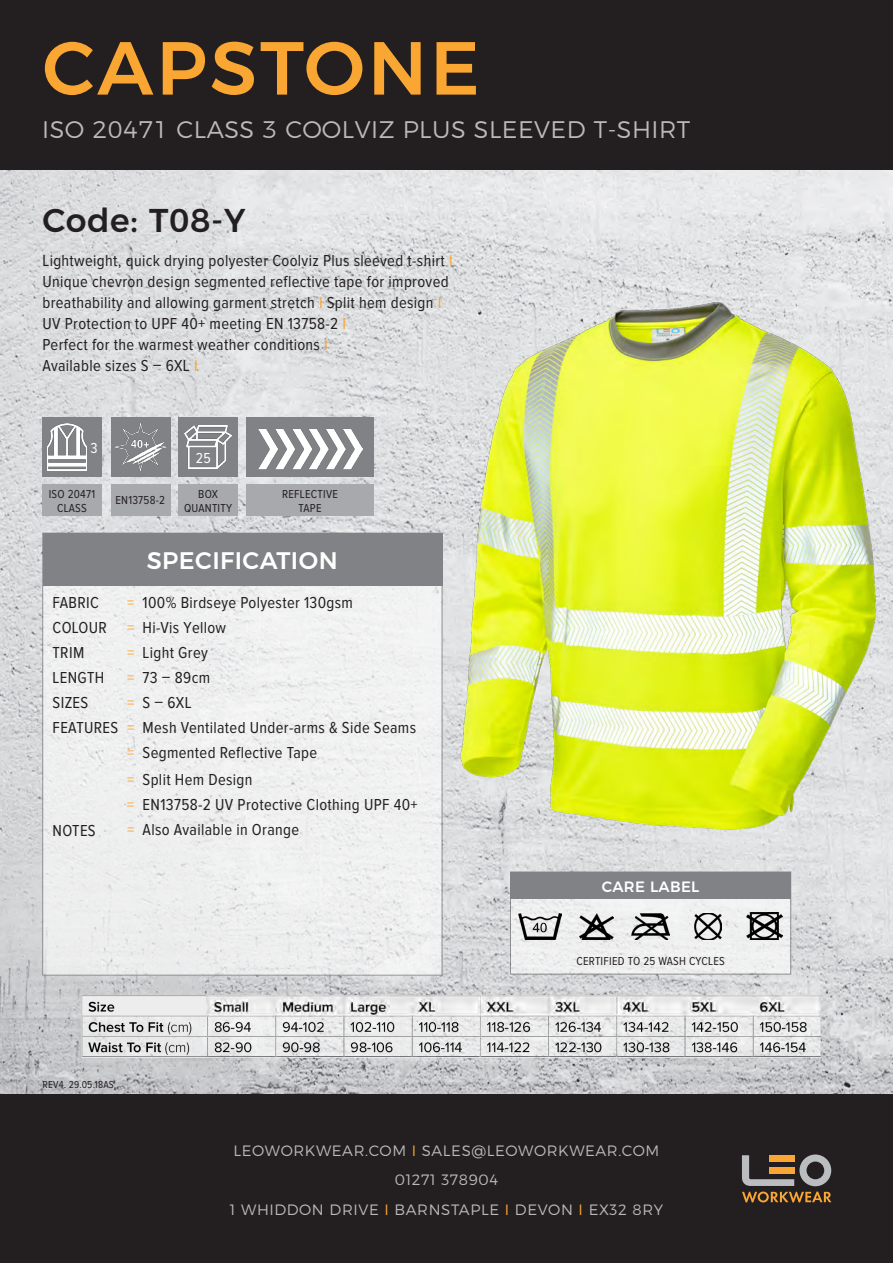
<style>
.page{position:relative;width:893px;height:1263px;background:#fff}
.page>*{position:absolute;margin:0;border:0;box-sizing:border-box;transform-origin:0 0}
.t1{font:500 75px "Montserrat";letter-spacing:.04em;color:#faa633}
.t2{font:500 33px "Montserrat";letter-spacing:.02em;color:#231f20}
.subhead{font:300 24px "Montserrat";letter-spacing:.02em;color:#bababc}
.subhead-2{font:500 24px "Montserrat";letter-spacing:.02em;color:#fff}
.body{font:16.5px/21px "Proxima Nova Cond";letter-spacing:.02em;color:#231f20}
.body-2{font:300 15px "Montserrat";letter-spacing:.04em;color:#bababc}
.subhead-3{font:500 15px "Montserrat";letter-spacing:.02em;color:#fff}
.body-3{font:15px "Proxima Nova Cond";color:#fff}
.body-4{font:12px/13.5px "Proxima Nova Cond";letter-spacing:.02em;color:#231f20;text-align:center}
.body-5{font:10.5px "Proxima Nova Cond";letter-spacing:.02em;color:#231f20}
.s1{color:#faa633}
</style>
<div class="page">
<img style="left:0;top:169px;width:893px;height:925px">
<div style="left:510px;top:872px;width:281px;height:102px;background:#eff0f1"></div>
<div style="left:43px;top:533px;width:399px;height:442px;background:#efeff0"></div>
<div style="left:0;top:0;width:893px;height:169px;background:#231f20"></div>
<div style="left:0;top:1094px;width:893px;height:169px;background:#231f20"></div>
<div style="left:43px;top:533px;width:399px;height:53px;background:#808285"></div>
<div style="left:510px;top:872px;width:281px;height:27px;background:#808285"></div>
<img style="left:207px;top:992px;width:613px;height:67px">
<img style="left:81px;top:992px;width:124px;height:67px">
<svg style="left:742px;top:1155px;width:89px;height:47px"></svg>
<img style="left:519px;top:913px;width:42px;height:27px">
<img style="left:579px;top:913px;width:35px;height:27px">
<img style="left:632px;top:913px;width:37px;height:27px">
<img style="left:694px;top:913px;width:28px;height:27px">
<img style="left:747px;top:913px;width:35px;height:27px">
<div style="left:42px;top:417px;width:60px;height:59px;background:#808285"></div>
<div style="left:42px;top:484px;width:60px;height:32px;background:#a8a9ad"></div>
<div style="left:178px;top:417px;width:60px;height:59px;background:#808285"></div>
<div style="left:178px;top:484px;width:60px;height:32px;background:#a8a9ad"></div>
<img style="left:47px;top:423px;width:39px;height:47px">
<img style="left:184px;top:425px;width:48px;height:44px">
<div style="left:246px;top:417px;width:128px;height:59px;background:#808285"></div>
<div style="left:246px;top:484px;width:128px;height:32px;background:#a8a9ad"></div>
<img style="left:259px;top:429px;width:103px;height:41px">
<img style="left:442px;top:283px;width:451px;height:569px">
<div style="left:111px;top:417px;width:59px;height:59px;background:#808285"></div>
<div style="left:111px;top:484px;width:59px;height:32px;background:#a8a9ad"></div>
<img style="left:115px;top:423px;width:52px;height:48px">
<p class="t1" style="left:43px;top:8px;width:439px">CAPSTONE</p>
<p class="subhead" style="left:42px;top:110px;width:650px">ISO 20471 CLASS 3 COOLVIZ PLUS SLEEVED T-SHIRT</p>
<p class="t2" style="left:43px;top:194px;width:204px">Code: T08-Y</p>
<p class="body" style="left:43px;top:250px;width:412px">Lightweight, quick drying polyester Coolviz Plus sleeved t-shirt <span class="s1">I </span>Unique chevron design segmented reflective tape for improved breathability and allowing garment stretch <span class="s1">I</span> Split hem design <span class="s1">I </span>UV Protection to UPF 40+ meeting EN 13758-2 <span class="s1">I</span></p>
<p class="body" style="left:43px;top:334px;width:287px">Perfect for the warmest weather conditions <span class="s1">I<br></span>Available sizes S – 6XL <span class="s1">I</span></p>
<p class="body-3" style="left:90px;top:441px;width:9px">3</p>
<p class="body-3" style="left:196px;top:451px;width:17px">25</p>
<p class="body-4" style="left:49px;top:488px;width:48px">ISO 20471<br>CLASS</p>
<p class="body-4" style="left:184px;top:488px;width:49px">BOX<br>QUANTITY</p>
<p class="body-4" style="left:115px;top:494px;width:51px">EN13758-2</p>
<p class="body-4" style="left:282px;top:488px;width:57px">REFLECTIVE<br>TAPE</p>
<p class="subhead-2" style="left:147px;top:541px;width:192px">SPECIFICATION</p>
<p class="body" style="left:53px;top:593px;width:48px">FABRIC</p>
<p class="body" style="left:53px;top:618px;width:56px">COLOUR</p>
<p class="body" style="left:53px;top:643px;width:33px">TRIM</p>
<p class="body" style="left:53px;top:668px;width:53px">LENGTH</p>
<p class="body" style="left:53px;top:693px;width:37px">SIZES</p>
<p class="body" style="left:53px;top:718px;width:67px">FEATURES</p>
<p class="body" style="left:53px;top:821px;width:45px">NOTES</p>
<p class="body" style="left:127px;top:593px;width:227px"><span class="s1">=</span> 100% Birdseye Polyester 130gsm</p>
<p class="body" style="left:127px;top:618px;width:100px"><span class="s1">=</span> Hi-Vis Yellow</p>
<p class="body" style="left:127px;top:643px;width:82px"><span class="s1">=</span> Light Grey</p>
<p class="body" style="left:127px;top:668px;width:84px"><span class="s1">=</span> 73 – 89cm</p>
<p class="body" style="left:127px;top:693px;width:66px"><span class="s1">=</span> S – 6XL</p>
<p class="body" style="left:127px;top:718px;width:290px"><span class="s1">=</span> Mesh Ventilated Under-arms &amp; Side Seams</p>
<p class="body" style="left:127px;top:743px;width:191px"><span class="s1">=</span> Segmented Reflective Tape</p>
<p class="body" style="left:127px;top:769px;width:127px"><span class="s1">=</span> Split Hem Design</p>
<p class="body" style="left:127px;top:794px;width:292px"><span class="s1">=</span> EN13758-2 UV Protective Clothing UPF 40+</p>
<p class="body" style="left:127px;top:819px;width:173px"><span class="s1">=</span> Also Available in Orange</p>
<p class="subhead-3" style="left:602px;top:875px;width:99px">CARE LABEL</p>
<p class="body-4" style="left:576px;top:955px;width:150px">CERTIFIED TO 25 WASH CYCLES</p>
<p class="body-5" style="left:43px;top:1080px;width:73px">REV4. 29.05.18AS</p>
<p class="body-2" style="left:234px;top:1139px;width:427px">LEOWORKWEAR.COM <span class="s1">I</span> SALES@LEOWORKWEAR.COM</p>
<p class="body-2" style="left:395px;top:1168px;width:105px">01271 378904</p>
<p class="body-2" style="left:230px;top:1198px;width:435px">1 WHIDDON DRIVE <span class="s1">I</span> BARNSTAPLE <span class="s1">I</span> DEVON <span class="s1">I</span> EX32 8RY</p>
</div>
